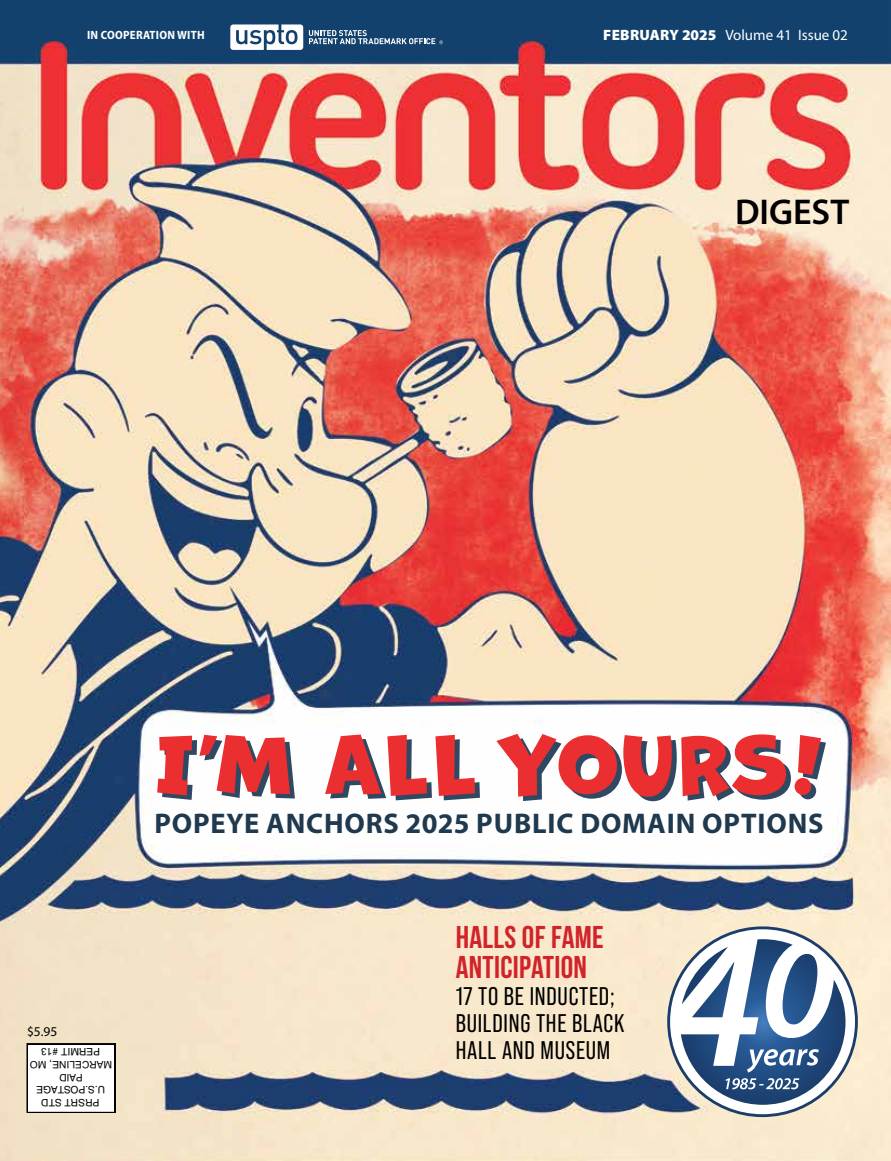
<style>
.page{position:relative;width:891px;height:1161px;background:#fff}
.page>*{position:absolute;margin:0;border:0;box-sizing:border-box;transform-origin:0 0}
.t1{font:600 36px "Myriad Pro";color:#000}
.t2{font:700 31.5px/30px "Bebas Neue";letter-spacing:.01em;color:#d2232a}
.t3{font:700 28.5px "Myriad Pro";letter-spacing:.03em;color:#1f394f}
.t4{font:25.5px/27px "Bebas Neue Pro";letter-spacing:.03em;color:#000}
.t5{font:15px "Myriad Pro";color:#fff}
.t6{font:13.5px "Myriad Pro";color:#000}
.t7{font:700 semi-condensed 12px "Myriad Pro";letter-spacing:.02em;color:#fff}
.t8{font:10.2px/12.8px "Helvetica";letter-spacing:.005em;color:#000;text-align:center}
.t9{font:10.2px "Arial";color:#000}
.s1{font-weight:900}
.s2{font-family:"Arial"}
</style>
<div class="page">
<img style="left:0;top:0;width:891px;height:1161px">
<svg style="left:669px;top:928px;width:187px;height:188px"></svg>
<svg style="left:681px;top:939px;width:165px;height:166px"></svg>
<svg style="left:157px;top:735px;width:138px;height:65px"></svg>
<svg style="left:325px;top:735px;width:155px;height:65px"></svg>
<svg style="left:496px;top:734px;width:330px;height:67px"></svg>
<svg style="left:230px;top:24px;width:73px;height:26px"></svg>
<svg style="left:309px;top:30px;width:134px;height:14px;background:#517494"></svg>
<div style="left:27px;top:1044px;width:88px;height:68px;background:#fff"></div>
<div style="left:27px;top:1043px;width:89px;height:70px;border:1px solid #000"></div>
<hr style="left:115px;top:1044px;width:1px;height:68px;background:#000">
<hr style="left:114px;top:1044px;width:1px;height:68px;background:#000">
<hr style="left:28px;top:1044px;width:1px;height:68px;background:#000">
<hr style="left:27px;top:1044px;width:1px;height:68px;background:#000">
<hr style="left:27px;top:1112px;width:87px;height:1px;background:#000">
<hr style="left:27px;top:1044px;width:87px;height:1px;background:#000">
<p class="t7" style="left:87px;top:28px;width:119px">IN COOPERATION WITH</p>
<p class="t5" style="left:603px;top:26px;width:246px"><span class="s1">FEBRUARY 2025</span> Volume 41 Issue 02</p>
<h1 class="t1" style="left:735px;top:189px;width:116px">DIGEST</h1>
<p class="t6" style="left:27px;top:1024px;width:32px">$5.95</p>
<p class="t8" style="left:105px;top:1109px;width:70px;rotate:-180deg">PRSRT STD<br>U.S.POSTAGE<br>PAID</p>
<p class="t8" style="left:100px;top:1058px;width:61px;rotate:-180deg">PERMIT #<span class="s2">13</span></p>
<p class="t9" style="left:112px;top:1070px;width:84px;rotate:-180deg">MARCELINE, MO</p>
<p class="t3" style="left:154px;top:805px;width:671px">POPEYE ANCHORS 2025 PUBLIC DOMAIN OPTIONS</p>
<p class="t2" style="left:456px;top:922px;width:150px">HALLS OF FAME<br>ANTICIPATION</p>
<p class="t4" style="left:456px;top:983px;width:170px">17 TO BE INDUCTED;<br>BUILDING THE BLACK<br>HALL AND MUSEUM</p>
</div>
